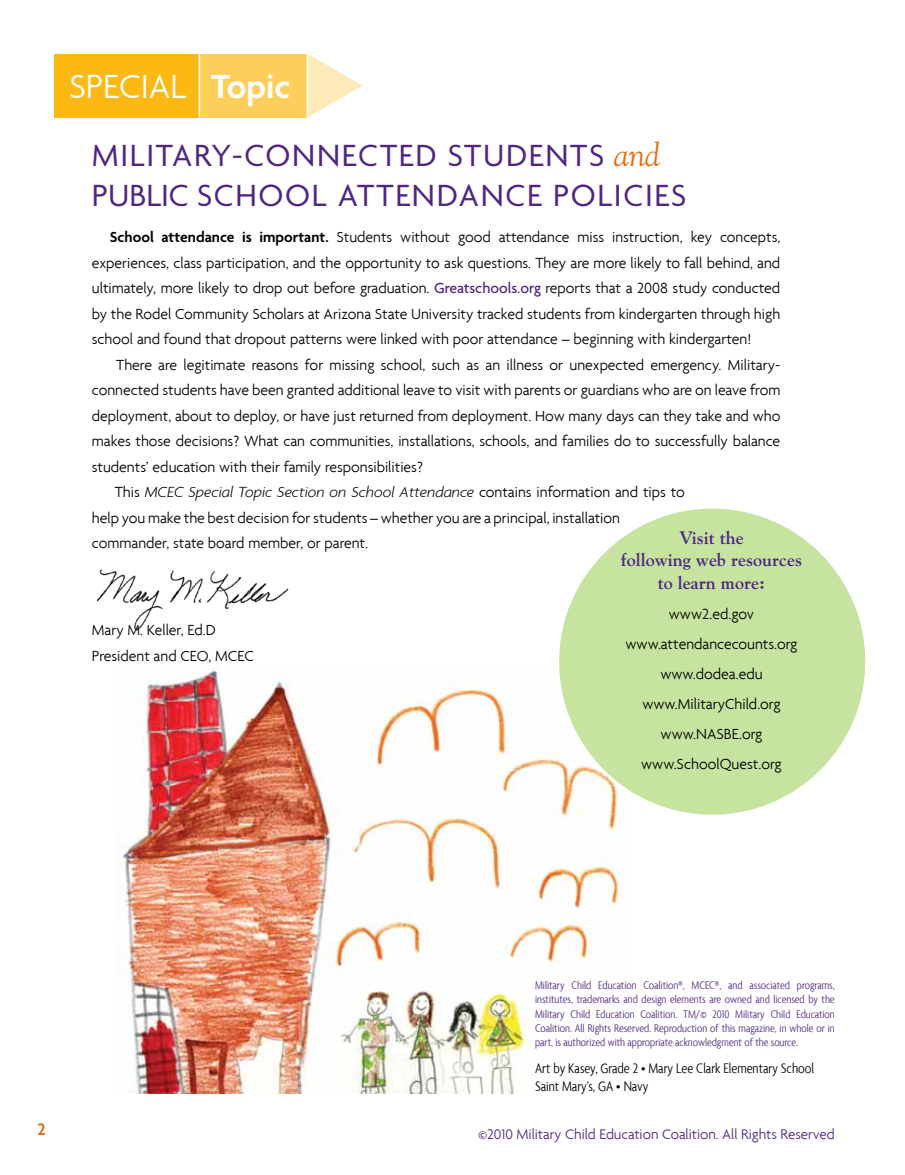
<style>
.page{position:relative;width:905px;height:1175px;background:#fff}
.page>*{position:absolute;margin:0;border:0;box-sizing:border-box;transform-origin:0 0}
.t1{font:300 36px "Agenda";color:#fff}
.t2{font:33.15px/39.8px "Agenda";letter-spacing:.05em;color:#4f2683}
.t3{font:700 18px/22.5px "Goudy";color:#4f2683;text-align:center}
.t4{font:600 18px "Agenda";color:#e0701e}
.t5{font:300 15.75px/25.5px "Agenda";color:#000;text-align:justify}
.t6{font:italic 300 15.75px "Agenda";color:#000}
.t7{font:300 condensed 15px/18px "Agenda";color:#000}
.t8{font:300 15px "Agenda";color:#4f2683}
.t9{font:300 condensed 12px/14.4px "Agenda";color:#4f2683;text-align:justify}
.s1{font-weight:600}
.s2{font-family:"Goudy";font-style:italic;color:#e0701e}
.s3{font-weight:500;color:#4f2683}
.s4{font-style:normal}
</style>
<div class="page">
<img style="left:96px;top:569px;width:193px;height:62px">
<img style="left:117px;top:664px;width:507px;height:429px">
<div style="left:559px;top:508px;width:306px;height:306px;background:#c6e39f;border-radius:50%"></div>
<div style="left:54px;top:54px;width:253px;height:63px;background:#fdb913"></div>
<div style="left:199px;top:54px;width:108px;height:63px;background:#fece5a"></div>
<hr style="left:199px;top:54px;width:1px;height:63px;background:#fff">
<svg style="left:308px;top:54px;width:54px;height:63px"></svg>
<h1 class="t1" style="left:69px;top:65px;width:223px">SPECIAL <span class="s1">Topic</span></h1>
<h2 class="t2" style="left:92px;top:135px;width:596px">MILITARY-CONNECTED STUDENTS <span class="s2">and<br></span>PUBLIC SCHOOL ATTENDANCE POLI CIES</h2>
<p class="t5" style="left:92px;top:224px;width:690px;text-indent:18px"><span class="s1">School attendance is important.</span> Students without good attendance miss instruction, key concepts, experiences, class participation, and the opportunity to ask questions. They are more likely to fall behind, and ultimately, more likely to drop out before graduation. <span class="s3">Greatschools.org</span> reports that a 2008 study conducted by the Rodel Community Scholars at Arizona State University tracked students from kindergarten through high school and found that dropout patterns were linked with poor attendance – beginning with kindergarten!</p>
<p class="t5" style="left:116px;top:351px;width:665px">There are legitimate reasons for missing school, such as an illness or unexpected emergency. Military-</p>
<p class="t5" style="left:92px;top:377px;width:690px">connected students have been granted additional leave to visit with parents or guardians who are on leave from</p>
<p class="t5" style="left:92px;top:402px;width:690px">deployment, about to deploy, or have just returned from deployment. How many days can they take and who</p>
<p class="t5" style="left:92px;top:428px;width:690px">makes those decisions? What can communities, installations, schools, and families do to successfully balance</p>
<p class="t5" style="left:92px;top:453px;width:332px">students’ education with their family responsibilities?</p>
<p class="t6" style="left:115px;top:483px;width:571px"><span class="s4">This</span> MCEC Special Topic Section on School Attendance <span class="s4">contains information and tips to</span></p>
<p class="t5" style="left:92px;top:504px;width:529px">help you make the best decision for students – whether you are a principal, installation</p>
<p class="t5" style="left:92px;top:530px;width:278px">commander, state board member, or parent.</p>
<p class="t3" style="left:621px;top:526px;width:182px">Visit the<br>following web resources to learn more:</p>
<p class="t5" style="left:625px;top:598px;width:173px;line-height:30px;text-align:center">www2.ed.gov www.attendancecounts.org www.dodea.edu www.MilitaryChild.org www.NASBE.org www.SchoolQuest.org</p>
<p class="t5" style="left:92px;top:617px;width:163px">Mary M. Keller, Ed.D<br>President and CEO, MCEC</p>
<p class="t9" style="left:535px;top:977px;width:301px">Military Child Education Coalition®, MCEC®, and associated programs, institutes, trademarks and design elements are owned and licensed by the Military Child Education Coalition. TM/© 2010 Military Child Education Coalition. All Rights Reserved. Reproduction of this magazine, in whole or in part, is authorized with appropriate acknowledgment of the source.</p>
<p class="t7" style="left:535px;top:1059px;width:280px">Art by Kasey, Grade 2 • Mary Lee Clark Elementary School<br>Saint Mary’s, GA • Navy</p>
<p class="t4" style="left:37px;top:1117px;width:10px">2</p>
<p class="t8" style="left:478px;top:1125px;width:358px">©2010 Military Child Education Coalition. All Rights Reserved</p>
</div>
